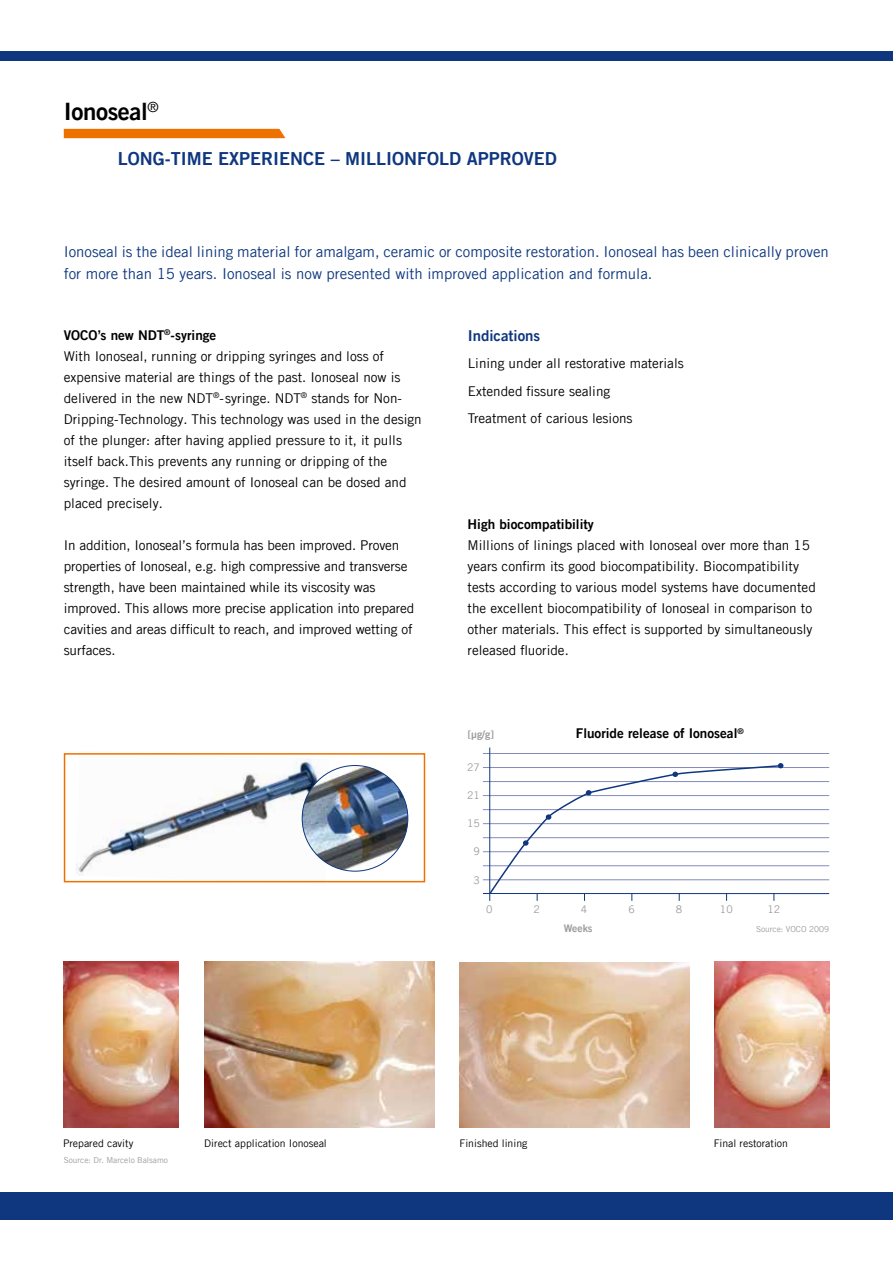
<style>
.page{position:relative;width:893px;height:1263px;background:#fff}
.page>*{position:absolute;margin:0;border:0;box-sizing:border-box;transform-origin:0 0}
.t1{font:24px "Trade Gothic LT Com Bd 2";color:#000}
.t2{font:18px "Trade Gothic LT Com Bd 2";color:#0f377f}
.t3{font:15px/22.5px "Trade Gothic LT Com";color:#0f377f}
.t4{font:15px "Trade Gothic LT Com Bd 2";color:#0f377f}
.t5{font:13.5px/21px "Trade Gothic LT Com";color:#000}
.t6{font:13.5px "Trade Gothic LT Com Bd 2";color:#000}
.t7{font:10.5px "Trade Gothic LT Com";color:#000}
.t8{font:10.5px "Trade Gothic LT Com";color:#9c9d9d}
.t9{font:10.5px "Trade Gothic LT Com Bd 2";color:#9c9d9d}
.t10{font:8.25px "Trade Gothic LT Com";color:#9c9d9d}
</style>
<div class="page">
<div style="left:0;top:1192px;width:893px;height:28px;background:#0f377f"></div>
<div style="left:0;top:51px;width:893px;height:10px;background:#0f377f"></div>
<img style="left:75px;top:759px;width:254px;height:124px">
<div style="left:64px;top:753px;width:361px;height:129px;border:2px solid #ee7100"></div>
<img style="left:302px;top:765px;width:106px;height:106px;border-radius:53px">
<hr style="left:483px;top:753px;width:346px;height:1px;background:#848bbc">
<hr style="left:483px;top:767px;width:346px;height:1px;background:#848bbc">
<hr style="left:483px;top:781px;width:346px;height:1px;background:#848bbc">
<hr style="left:483px;top:795px;width:346px;height:1px;background:#848bbc">
<hr style="left:483px;top:809px;width:346px;height:1px;background:#848bbc">
<hr style="left:483px;top:823px;width:346px;height:1px;background:#848bbc">
<hr style="left:483px;top:837px;width:346px;height:1px;background:#848bbc">
<hr style="left:483px;top:851px;width:346px;height:1px;background:#848bbc">
<hr style="left:483px;top:865px;width:346px;height:1px;background:#848bbc">
<hr style="left:483px;top:879px;width:346px;height:1px;background:#848bbc">
<hr style="left:489px;top:747px;width:1px;height:154px;background:#0f377f">
<hr style="left:483px;top:893px;width:346px;height:1px;background:#0f377f">
<svg style="left:488px;top:763px;width:296px;height:138px"></svg>
<img style="left:64px;top:961px;width:115px;height:167px">
<img style="left:205px;top:961px;width:229px;height:167px">
<img style="left:459px;top:962px;width:230px;height:166px">
<img style="left:714px;top:961px;width:115px;height:167px">
<div style="left:64px;top:129px;width:221px;height:9px;background:#ee7100"></div>
<h1 class="t1" style="left:64px;top:97px;width:96px">Ionoseal<sup>®</sup></h1>
<h2 class="t2" style="left:64px;top:147px;width:33px">L</h2>
<h2 class="t2" style="left:128px;top:147px;width:428px">ong-ti me experi ence – mi llionfold approved</h2>
<p class="t3" style="left:64px;top:240px;width:767px">Ionoseal is the ideal lining material for amalgam, ceramic or composite restoration. Ionoseal has been clinically proven for more than 15 years. Ionoseal is now presented with improved application and formula.</p>
<p class="t6" style="left:64px;top:326px;width:17px">VOCO</p>
<p class="t6" style="left:98px;top:326px;width:120px">’s new N DT<sup>®</sup>-syringe</p>
<p class="t5" style="left:64px;top:345px;width:360px">With Ionoseal, running or dripping syringes and loss of expensive material are things of the past. Ionoseal now is delivered in the new NDT<sup>®</sup>-syringe. NDT<sup>®</sup> stands for Non-Dripping-Technology. This technology was used in the design of the plunger: after having applied pressure to it, it pulls itself back.This prevents any running or dripping of the syringe. The desired amount of Ionoseal can be dosed and placed precisely.</p>
<p class="t5" style="left:64px;top:534px;width:352px">In addition, Ionoseal’s formula has been improved. Proven properties of Ionoseal, e.g. high compressive and transverse strength, have been maintained while its viscosity was improved. This allows more precise application into prepared cavities and areas difficult to reach, and improved wetting of surfaces.</p>
<p class="t4" style="left:468px;top:326px;width:74px">Indications</p>
<p class="t5" style="left:468px;top:349px;width:217px;line-height:27.5px">Lining under all restorative materials<br>Extended fissure sealing<br>Treatment of carious lesions</p>
<p class="t6" style="left:468px;top:515px;width:128px">H igh biocompatibility</p>
<p class="t5" style="left:468px;top:534px;width:350px">Millions of linings placed with Ionoseal over more than 15 years confirm its good biocompatibility. Biocompatibility tests according to various model systems have documented the excellent biocompatibility of Ionoseal in comparison to other materials. This effect is supported by simultaneously released fluoride.</p>
<p class="t9" style="left:468px;top:727px;width:28px">[µg/g]</p>
<p class="t8" style="left:467px;top:761px;width:14px">27</p>
<p class="t8" style="left:467px;top:789px;width:14px">21</p>
<p class="t8" style="left:467px;top:817px;width:14px">15</p>
<p class="t8" style="left:473px;top:845px;width:8px">9</p>
<p class="t8" style="left:473px;top:873px;width:8px">3</p>
<p class="t6" style="left:576px;top:725px;width:169px">Fluoride release of Ionoseal<sup>®</sup></p>
<p class="t8" style="left:486px;top:903px;width:8px">0</p>
<p class="t8" style="left:534px;top:903px;width:8px">2</p>
<p class="t8" style="left:581px;top:903px;width:8px">4</p>
<p class="t8" style="left:628px;top:903px;width:8px">6</p>
<p class="t8" style="left:676px;top:903px;width:8px">8</p>
<p class="t8" style="left:720px;top:903px;width:14px">10</p>
<p class="t8" style="left:767px;top:903px;width:14px">12</p>
<p class="t9" style="left:564px;top:921px;width:30px">Weeks</p>
<p class="t10" style="left:756px;top:923px;width:75px">Source: VOCO 2009</p>
<p class="t7" style="left:63px;top:1137px;width:72px">Prepared cavity</p>
<p class="t7" style="left:204px;top:1137px;width:124px">Direct application Ionoseal</p>
<p class="t7" style="left:459px;top:1137px;width:69px">Finished lining</p>
<p class="t7" style="left:714px;top:1137px;width:76px">Final restoration</p>
<p class="t10" style="left:64px;top:1155px;width:106px">Source: Dr. Marcelo Balsamo</p>
</div>
